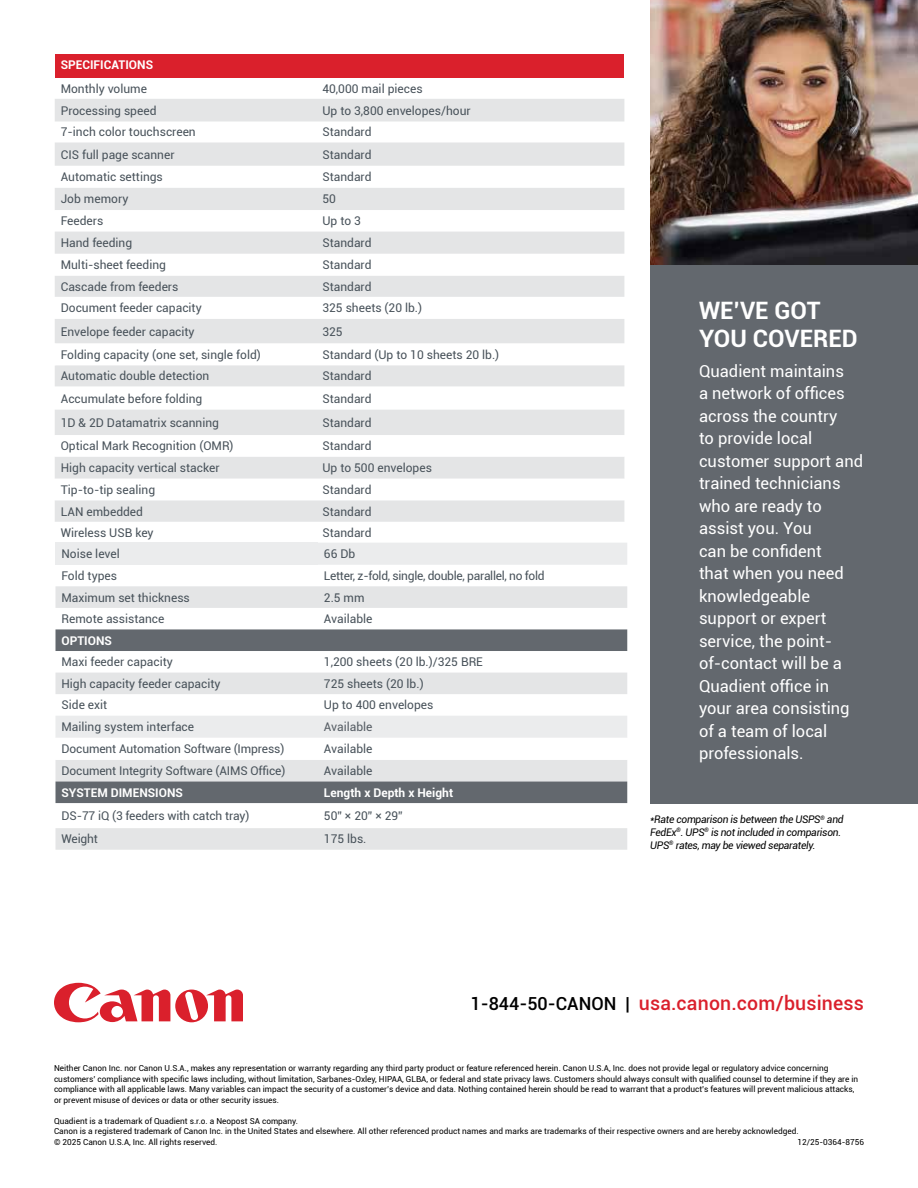
<style>
.page{position:relative;width:918px;height:1188px;background:#fff}
.page>*{position:absolute;margin:0;border:0;box-sizing:border-box;transform-origin:0 0}
.t1{font:700 24px/28.5px "Roboto";color:#fff}
.t2{font:500 19.5px "Roboto";letter-spacing:.01em;color:#da202c}
.t3{font:16.5px/22.5px "Roboto";color:#fff}
.t4{font:12px "Roboto";color:#48525a}
.t5{font:700 12px "Roboto";color:#fff}
.t6{font:12px "Roboto";letter-spacing:-.025em;color:#48525a}
.t7{font:12px "Roboto";color:#565d64}
.t8{font:italic 10.5px/12.6px "Roboto";letter-spacing:-.025em;color:#000}
.t9{font:8.25px/10.5px "Roboto";color:#000}
.s1{font-size:18px;color:#000}
</style>
<div class="page">
<div style="left:55px;top:54px;width:261px;height:23px;background:#da202c"></div>
<div style="left:316px;top:54px;width:308px;height:23px;background:#da202c"></div>
<svg style="left:55px;top:99px;width:569px;height:336px;fill:#e4e5e6"></svg>
<svg style="left:55px;top:457px;width:569px;height:86px"></svg>
<hr style="left:54px;top:343px;width:2px;height:22px;background:#fff">
<div style="left:56px;top:543px;width:571px;height:22px;background:#ebeced"></div>
<svg style="left:56px;top:586px;width:571px;height:152px"></svg>
<div style="left:56px;top:629px;width:571px;height:22px;background:#63686e"></div>
<svg style="left:56px;top:760px;width:571px;height:44px;background:#e2e3e4"></svg>
<div style="left:56px;top:782px;width:571px;height:21px;background:#63686e"></div>
<div style="left:56px;top:828px;width:571px;height:22px;background:#e4e5e6"></div>
<div style="left:650px;top:0;width:268px;height:804px;background:#63686e"></div>
<img style="left:650px;top:0;width:268px;height:265px">
<svg style="left:54px;top:983px;width:189px;height:39px"></svg>
<p class="t5" style="left:61px;top:56px;width:94px">SPECIFICATIONS</p>
<p class="t4" style="left:61px;top:80px;width:88px">Monthly volume</p>
<p class="t4" style="left:322px;top:80px;width:102px">40,000 mail pieces</p>
<p class="t4" style="left:61px;top:102px;width:97px">Processing speed</p>
<p class="t4" style="left:322px;top:102px;width:150px">Up to 3,800 envelopes/hour</p>
<p class="t4" style="left:61px;top:124px;width:137px">7-inch color touchscreen</p>
<p class="t4" style="left:322px;top:124px;width:51px">Standard</p>
<p class="t4" style="left:61px;top:146px;width:115px">CIS full page scanner</p>
<p class="t4" style="left:322px;top:146px;width:51px">Standard</p>
<p class="t4" style="left:61px;top:169px;width:104px">Automatic settings</p>
<p class="t4" style="left:322px;top:169px;width:51px">Standard</p>
<p class="t4" style="left:61px;top:191px;width:69px">Job memory</p>
<p class="t4" style="left:322px;top:191px;width:15px">50</p>
<p class="t4" style="left:61px;top:213px;width:44px">Feeders</p>
<p class="t4" style="left:322px;top:213px;width:40px">Up to 3</p>
<p class="t4" style="left:61px;top:234px;width:73px">Hand feeding</p>
<p class="t4" style="left:322px;top:234px;width:51px">Standard</p>
<p class="t4" style="left:61px;top:257px;width:107px">Multi-sheet feeding</p>
<p class="t4" style="left:322px;top:257px;width:51px">Standard</p>
<p class="t4" style="left:61px;top:278px;width:119px">Cascade from feeders</p>
<p class="t4" style="left:322px;top:278px;width:51px">Standard</p>
<p class="t4" style="left:61px;top:300px;width:142px">Document feeder capacity</p>
<p class="t4" style="left:322px;top:300px;width:101px">325 sheets (20 lb.)</p>
<p class="t4" style="left:61px;top:323px;width:135px">Envelope feeder capacity</p>
<p class="t4" style="left:322px;top:323px;width:22px">325</p>
<p class="t4" style="left:61px;top:346px;width:202px">Folding capacity (one set, single fold)</p>
<p class="t4" style="left:322px;top:346px;width:178px">Standard (Up to 10 sheets 20 lb.)</p>
<p class="t4" style="left:61px;top:368px;width:150px">Automatic double detection</p>
<p class="t4" style="left:322px;top:368px;width:51px">Standard</p>
<p class="t4" style="left:61px;top:390px;width:143px">Accumulate before folding</p>
<p class="t4" style="left:322px;top:390px;width:51px">Standard</p>
<p class="t4" style="left:61px;top:414px;width:160px">1D &amp; 2D Datamatrix scanning</p>
<p class="t4" style="left:322px;top:414px;width:51px">Standard</p>
<p class="t4" style="left:61px;top:438px;width:174px">Optical Mark Recognition (OMR)</p>
<p class="t4" style="left:322px;top:438px;width:51px">Standard</p>
<p class="t4" style="left:61px;top:459px;width:160px">High capacity vertical stacker</p>
<p class="t4" style="left:322px;top:459px;width:111px">Up to 500 envelopes</p>
<p class="t4" style="left:61px;top:481px;width:96px">Tip-to-tip sealing</p>
<p class="t4" style="left:322px;top:481px;width:51px">Standard</p>
<p class="t4" style="left:61px;top:503px;width:84px">LAN embedded</p>
<p class="t4" style="left:322px;top:503px;width:51px">Standard</p>
<p class="t4" style="left:61px;top:524px;width:94px">Wireless USB key</p>
<p class="t4" style="left:322px;top:524px;width:51px">Standard</p>
<p class="t4" style="left:62px;top:545px;width:60px">Noise level</p>
<p class="t4" style="left:324px;top:545px;width:33px">66 Db</p>
<p class="t4" style="left:62px;top:567px;width:57px">Fold types</p>
<p class="t6" style="left:324px;top:567px;width:222px">Letter, z-fold, single, double, parallel, no fold</p>
<p class="t4" style="left:62px;top:589px;width:130px">Maximum set thickness</p>
<p class="t4" style="left:324px;top:589px;width:42px">2.5 mm</p>
<p class="t4" style="left:62px;top:610px;width:104px">Remote assistance</p>
<p class="t4" style="left:324px;top:610px;width:50px">Available</p>
<p class="t5" style="left:62px;top:632px;width:52px">OPTIONS</p>
<p class="t4" style="left:62px;top:654px;width:113px">Maxi feeder capacity</p>
<p class="t4" style="left:324px;top:654px;width:161px">1,200 sheets (20 lb.)/325 BRE</p>
<p class="t4" style="left:62px;top:675px;width:161px">High capacity feeder capacity</p>
<p class="t4" style="left:324px;top:675px;width:101px">725 sheets (20 lb.)</p>
<p class="t4" style="left:62px;top:697px;width:47px">Side exit</p>
<p class="t4" style="left:324px;top:697px;width:111px">Up to 400 envelopes</p>
<p class="t4" style="left:62px;top:719px;width:134px">Mailing system interface</p>
<p class="t7" style="left:324px;top:719px;width:50px">Available</p>
<p class="t4" style="left:62px;top:741px;width:224px">Document Automation Software (Impress)</p>
<p class="t4" style="left:324px;top:741px;width:50px">Available</p>
<p class="t4" style="left:62px;top:763px;width:225px">Document Integrity Software (AIMS Office)</p>
<p class="t4" style="left:324px;top:763px;width:50px">Available</p>
<p class="t5" style="left:62px;top:784px;width:123px">SYSTEM DIMENSIONS</p>
<p class="t5" style="left:324px;top:784px;width:131px">Length x Depth x Height</p>
<p class="t4" style="left:62px;top:807px;width:189px">DS-77 iQ (3 feeders with catch tray)</p>
<p class="t4" style="left:324px;top:807px;width:80px">50” × 20” × 29”</p>
<p class="t4" style="left:62px;top:831px;width:38px">Weight</p>
<p class="t4" style="left:324px;top:831px;width:44px">175 lbs.</p>
<h1 class="t1" style="left:699px;top:295px;width:160px">WE’VE GOT<br>YOU COVERED</h1>
<p class="t3" style="left:699px;top:359px;width:166px">Quadient maintains<br>a network of offices across the country<br>to provide local customer support and trained technicians who are ready to assist you. You<br>can be confident<br>that when you need knowledgeable support or expert service, the point&shy;of-contact will be a<br>Quadient office in your area consisting of a team of local professionals.</p>
<p class="t8" style="left:650px;top:813px;width:195px">*Rate comparison is between the USPS<sup>®</sup> and<br>FedEx<sup>®</sup>. UPS<sup>®</sup> is not included in comparison.<br>UPS<sup>®</sup> rates, may be viewed separately.</p>
<h2 class="t2" style="left:471px;top:989px;width:395px"><span class="s1">1-844-50-CANON |</span> usa.canon.com/business</h2>
<p class="t9" style="left:54px;top:1063px;width:806px">Neither Canon Inc. nor Canon U.S.A., makes any representation or warranty regarding any third party product or feature referenced herein. Canon U.S.A, Inc. does not provide legal or regulatory advice concerning customers’ compliance with specific laws including, without limitation, Sarbanes-Oxley, HIPAA, GLBA, or federal and state privacy laws. Customers should always consult with qualified counsel to determine if they are in compliance with all applicable laws. Many variables can impact the security of a customer’s device and data. Nothing contained herein should be read to warrant that a product’s features will prevent malicious attacks, or prevent misuse of devices or data or other security issues.</p>
<p class="t9" style="left:54px;top:1115px;width:746px">Quadient is a trademark of Quadient s.r.o. a Neopost SA company.<br>Canon is a registered trademark of Canon Inc. in the United States and elsewhere. All other referenced product names and marks are trademarks of their respective owners and are hereby acknowledged. © 2025 Canon U.S.A, Inc. All rights reserved.</p>
<p class="t9" style="left:797px;top:1136px;width:68px">12/25-0364-8756</p>
</div>
